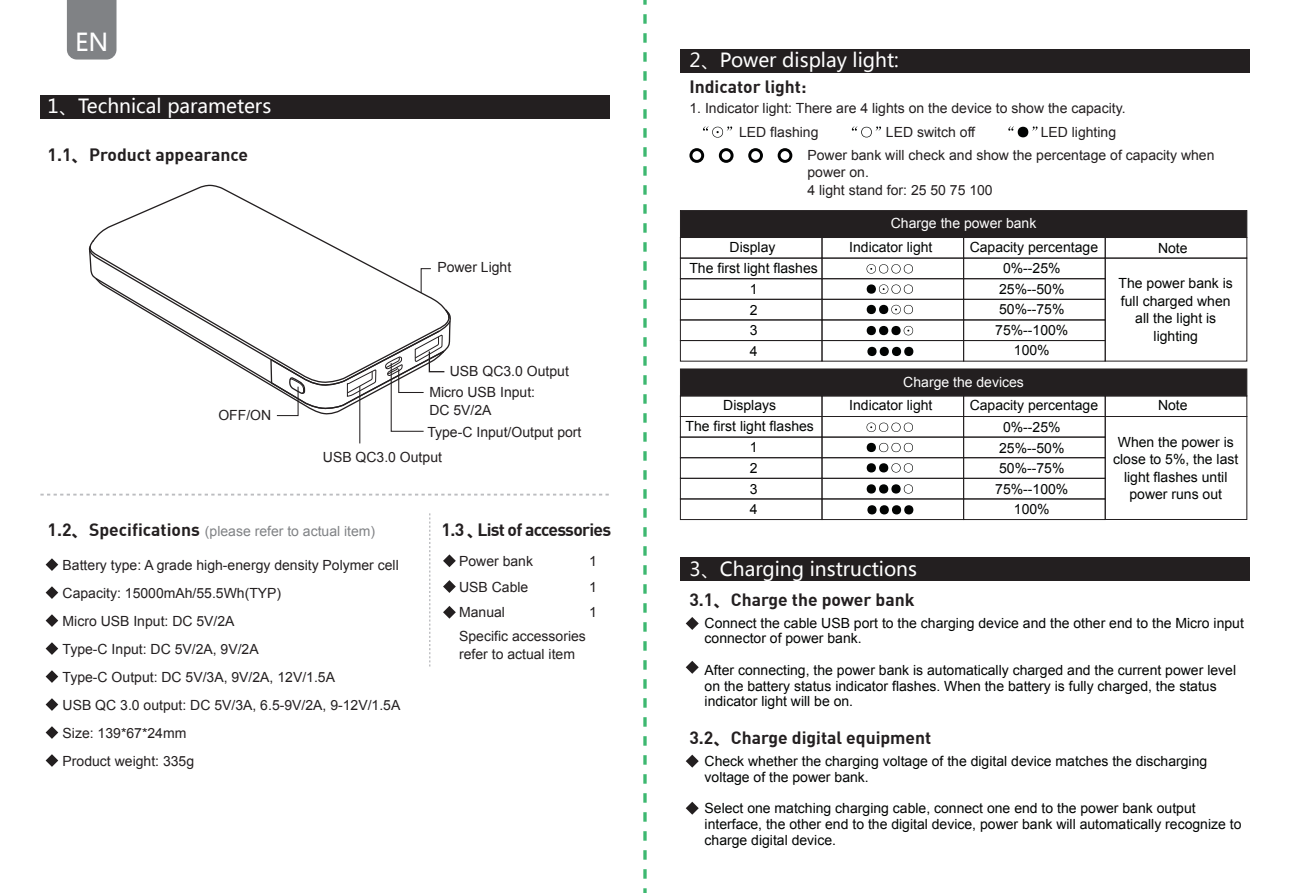
<style>
.page{position:relative;width:1290px;height:893px;background:#fff}
.page>*{position:absolute;margin:0;border:0;box-sizing:border-box;transform-origin:0 0}
.t1{font:24.5px "Microsoft Ya Hei";color:#fff}
.t2{font:19.25px "Microsoft Ya Hei";color:#fff}
.t3{font:700 17.5px "DIN";color:#231f20}
.t4{font:700 17.5px "DIN";letter-spacing:-.04em;color:#231f20}
.t5{font:14px/20.7px "Arial";color:#020403;text-align:center}
.t6{font:14px/28px "Arial";color:#231f20}
.t7{font:14px "Arial";color:#808285}
.t8{font:14px "Arial";color:#fff}
.s1{font-family:"Microsoft Ya Hei"}
.s2{font-family:"DIN";font-weight:700;font-size:17.5px;color:#231f20}
.s3{font-family:"Microsoft Ya Hei";font-weight:700;font-size:17.5px;color:#231f20}
</style>
<div class="page">
<svg style="left:46px;top:698px;width:12px;height:13px"></svg>
<svg style="left:46px;top:726px;width:12px;height:13px"></svg>
<svg style="left:46px;top:754px;width:12px;height:13px"></svg>
<svg style="left:40px;top:494px;width:569px;height:2px"></svg>
<div style="left:40px;top:96px;width:569px;height:23px;background:#231f20"></div>
<svg style="left:443px;top:554px;width:13px;height:13px"></svg>
<svg style="left:443px;top:580px;width:13px;height:13px"></svg>
<svg style="left:443px;top:606px;width:13px;height:13px"></svg>
<svg style="left:429px;top:513px;width:1px;height:153px"></svg>
<svg style="left:46px;top:558px;width:12px;height:13px"></svg>
<svg style="left:46px;top:586px;width:12px;height:13px"></svg>
<svg style="left:46px;top:614px;width:12px;height:13px"></svg>
<svg style="left:46px;top:642px;width:12px;height:13px"></svg>
<svg style="left:46px;top:670px;width:12px;height:13px"></svg>
<div style="left:680px;top:50px;width:570px;height:23px;background:#231f20"></div>
<div style="left:680px;top:557px;width:570px;height:24px;background:#231f20"></div>
<div style="left:680px;top:416px;width:142px;height:22px;border:1px solid #231f20"></div>
<div style="left:680px;top:437px;width:142px;height:21px;border:1px solid #231f20"></div>
<div style="left:680px;top:457px;width:142px;height:22px;border:1px solid #231f20"></div>
<div style="left:680px;top:478px;width:142px;height:21px;border:1px solid #231f20"></div>
<div style="left:680px;top:498px;width:142px;height:22px;border:1px solid #231f20"></div>
<div style="left:821px;top:416px;width:143px;height:22px;border:1px solid #231f20"></div>
<div style="left:821px;top:437px;width:143px;height:21px;border:1px solid #231f20"></div>
<div style="left:821px;top:457px;width:143px;height:22px;border:1px solid #231f20"></div>
<div style="left:821px;top:478px;width:143px;height:21px;border:1px solid #231f20"></div>
<div style="left:821px;top:498px;width:143px;height:22px;border:1px solid #231f20"></div>
<div style="left:963px;top:416px;width:143px;height:22px;border:1px solid #231f20"></div>
<div style="left:963px;top:457px;width:143px;height:22px;border:1px solid #231f20"></div>
<div style="left:963px;top:478px;width:143px;height:21px;border:1px solid #231f20"></div>
<div style="left:963px;top:498px;width:143px;height:22px;border:1px solid #231f20"></div>
<div style="left:1105px;top:416px;width:142px;height:104px;border:1px solid #231f20"></div>
<div style="left:680px;top:368px;width:567px;height:28px;background:#231f20;border:1px solid #231f20"></div>
<svg style="left:867px;top:505px;width:46px;height:9px"></svg>
<svg style="left:866px;top:422px;width:47px;height:10px"></svg>
<svg style="left:867px;top:443px;width:46px;height:9px"></svg>
<svg style="left:867px;top:463px;width:46px;height:9px"></svg>
<svg style="left:867px;top:484px;width:46px;height:10px"></svg>
<div style="left:680px;top:258px;width:142px;height:21px;border:1px solid #231f20"></div>
<div style="left:680px;top:278px;width:142px;height:22px;border:1px solid #231f20"></div>
<div style="left:680px;top:299px;width:142px;height:21px;border:1px solid #231f20"></div>
<div style="left:680px;top:319px;width:142px;height:22px;border:1px solid #231f20"></div>
<div style="left:680px;top:340px;width:142px;height:22px;border:1px solid #231f20"></div>
<div style="left:821px;top:258px;width:143px;height:21px;border:1px solid #231f20"></div>
<div style="left:821px;top:278px;width:143px;height:22px;border:1px solid #231f20"></div>
<div style="left:821px;top:299px;width:143px;height:21px;border:1px solid #231f20"></div>
<div style="left:821px;top:319px;width:143px;height:22px;border:1px solid #231f20"></div>
<div style="left:821px;top:340px;width:143px;height:22px;border:1px solid #231f20"></div>
<div style="left:963px;top:258px;width:143px;height:21px;border:1px solid #231f20"></div>
<div style="left:963px;top:299px;width:143px;height:21px;border:1px solid #231f20"></div>
<div style="left:963px;top:319px;width:143px;height:22px;border:1px solid #231f20"></div>
<div style="left:963px;top:340px;width:143px;height:22px;border:1px solid #231f20"></div>
<div style="left:1105px;top:258px;width:142px;height:104px;border:1px solid #231f20"></div>
<div style="left:680px;top:210px;width:567px;height:28px;background:#231f20;border:1px solid #231f20"></div>
<svg style="left:867px;top:347px;width:46px;height:9px"></svg>
<svg style="left:866px;top:264px;width:47px;height:10px"></svg>
<svg style="left:867px;top:284px;width:46px;height:10px"></svg>
<svg style="left:867px;top:305px;width:46px;height:9px"></svg>
<svg style="left:867px;top:326px;width:46px;height:9px"></svg>
<svg style="left:686px;top:755px;width:13px;height:13px"></svg>
<svg style="left:703px;top:126px;width:29px;height:12px"></svg>
<svg style="left:852px;top:126px;width:29px;height:11px"></svg>
<svg style="left:1008px;top:126px;width:29px;height:11px"></svg>
<svg style="left:689px;top:148px;width:15px;height:15px"></svg>
<svg style="left:719px;top:148px;width:14px;height:15px"></svg>
<svg style="left:748px;top:148px;width:15px;height:15px"></svg>
<svg style="left:778px;top:148px;width:14px;height:15px"></svg>
<svg style="left:686px;top:617px;width:13px;height:13px"></svg>
<svg style="left:686px;top:661px;width:13px;height:13px"></svg>
<svg style="left:686px;top:802px;width:13px;height:13px"></svg>
<div style="left:67px;top:0;width:49px;height:60px;background:#808285"></div>
<hr style="left:359px;top:386px;width:1px;height:57px;background:#231f20">
<svg style="left:88px;top:184px;width:363px;height:248px"></svg>
<svg style="left:643px;top:0;width:4px;height:5px"></svg>
<svg style="left:643px;top:14px;width:4px;height:879px"></svg>
<h1 class="t1" style="left:75px;top:25px;width:35px">EN</h1>
<h2 class="t2" style="left:47px;top:93px;width:225px">1、Technical parameters</h2>
<p class="t3" style="left:48px;top:143px;width:202px">1.1<span class="s1">、</span>Product appearance</p>
<p class="t6" style="left:218px;top:402px;width:54px">OFF/ON</p>
<p class="t6" style="left:437px;top:254px;width:75px">Power Light</p>
<p class="t6" style="left:450px;top:357px;width:121px">USB QC3.0 Output</p>
<p class="t6" style="left:429px;top:384px;width:107px;line-height:17.5px">Micro USB Input:<br>DC 5V/2A</p>
<p class="t6" style="left:427px;top:418px;width:156px">Type-C Input/Output port</p>
<p class="t6" style="left:323px;top:443px;width:121px">USB QC3.0 Output</p>
<p class="t4" style="left:442px;top:518px;width:171px">1.3 <span class="s1">、</span>List of accessories</p>
<p class="t7" style="left:48px;top:522px;width:329px"><span class="s2">1.2</span><span class="s3">、</span><span class="s2">Specifications</span> (please refer to actual item)</p>
<p class="t6" style="left:63px;top:551px;width:339px">Battery type: A grade high-energy density Polymer cell Capacity: 15000mAh/55.5Wh(TYP)<br>Micro USB Input: DC 5V/2A<br>Type-C Input: DC 5V/2A, 9V/2A<br>Type-C Output: DC 5V/3A, 9V/2A, 12V/1.5A<br>USB QC 3.0 output: DC 5V/3A, 6.5-9V/2A, 9-12V/1.5A Size: 139*67*24mm<br>Product weight: 335g</p>
<p class="t6" style="left:459px;top:547px;width:75px">Power bank</p>
<p class="t6" style="left:589px;top:549px;width:9px;line-height:25.6px;text-align:justify">1<br>1<br>1</p>
<p class="t6" style="left:459px;top:574px;width:71px;line-height:25.6px">USB Cable<br>Manual</p>
<p class="t6" style="left:459px;top:628px;width:128px;line-height:17.5px">Specific accessories refer to actual item</p>
<h2 class="t2" style="left:689px;top:47px;width:211px">2、Power display light:</h2>
<p class="t3" style="left:689px;top:75px;width:119px">Indicator light:</p>
<p class="t6" style="left:739px;top:97px;width:388px;line-height:23.8px;text-indent:-50px">1. Indicator light: There are 4 lights on the device to show the capacity.<br>LED flashing</p>
<p class="t6" style="left:886px;top:118px;width:91px">LED switch off</p>
<p class="t6" style="left:1041px;top:118px;width:77px">LED lighting</p>
<p class="t6" style="left:807px;top:146px;width:408px;line-height:17.5px">Power bank will check and show the percentage of capacity when power on.<br>4 light stand for: 25 50 75 100</p>
<p class="t8" style="left:891px;top:214px;width:147px">Charge the power bank</p>
<p class="t5" style="left:729px;top:237px;width:47px">Display</p>
<p class="t5" style="left:849px;top:237px;width:85px">Indicator light</p>
<p class="t5" style="left:689px;top:258px;width:130px">The first light flashes<br>1<br>2<br>3<br>4</p>
<p class="t5" style="left:970px;top:237px;width:130px">Capacity percentage</p>
<p class="t5" style="left:995px;top:258px;width:75px">0%--25%<br>25%--50%<br>50%--75%<br>75%--100%<br>100%</p>
<p class="t5" style="left:685px;top:395px;width:130px">Displays<br>The first light flashes</p>
<p class="t5" style="left:750px;top:437px;width:9px;text-align:justify">1<br>2<br>3<br>4</p>
<p class="t8" style="left:903px;top:373px;width:122px">Charge the devices</p>
<p class="t5" style="left:849px;top:395px;width:85px">Indicator light</p>
<p class="t5" style="left:970px;top:395px;width:130px">Capacity percentage</p>
<p class="t5" style="left:995px;top:417px;width:75px">0%--25%<br>25%--50%<br>50%--75%<br>75%--100%<br>100%</p>
<p class="t5" style="left:1158px;top:238px;width:31px">Note</p>
<p class="t5" style="left:1118px;top:275px;width:116px;line-height:17.5px">The power bank is full charged when all the light is lighting</p>
<p class="t5" style="left:1158px;top:395px;width:31px">Note</p>
<p class="t5" style="left:1113px;top:433px;width:127px;line-height:17.5px">When the power is close to 5%, the last light flashes until power runs out</p>
<h2 class="t2" style="left:689px;top:556px;width:229px">3、Charging instructions</h2>
<p class="t3" style="left:689px;top:588px;width:227px">3.1<span class="s1">、</span>Charge the power bank</p>
<p class="t5" style="left:704px;top:615px;width:541px;line-height:15.8px;text-align:left">Connect the cable USB port to the charging device and the other end to the Micro input connector of power bank.</p>
<p class="t5" style="left:704px;top:662px;width:533px;line-height:15.8px;text-align:left">After connecting, the power bank is automatically charged and the current power level on the battery status indicator flashes. When the battery is fully charged, the status indicator light will be on.</p>
<p class="t3" style="left:689px;top:726px;width:243px">3.2<span class="s1">、</span>Charge digital equipment</p>
<p class="t5" style="left:704px;top:753px;width:504px;line-height:15.8px;text-align:left">Check whether the charging voltage of the digital device matches the discharging voltage of the power bank.</p>
<p class="t5" style="left:704px;top:801px;width:538px;line-height:15.8px;text-align:left">Select one matching charging cable, connect one end to the power bank output interface, the other end to the digital device, power bank will automatically recognize to charge digital device.</p>
</div>
